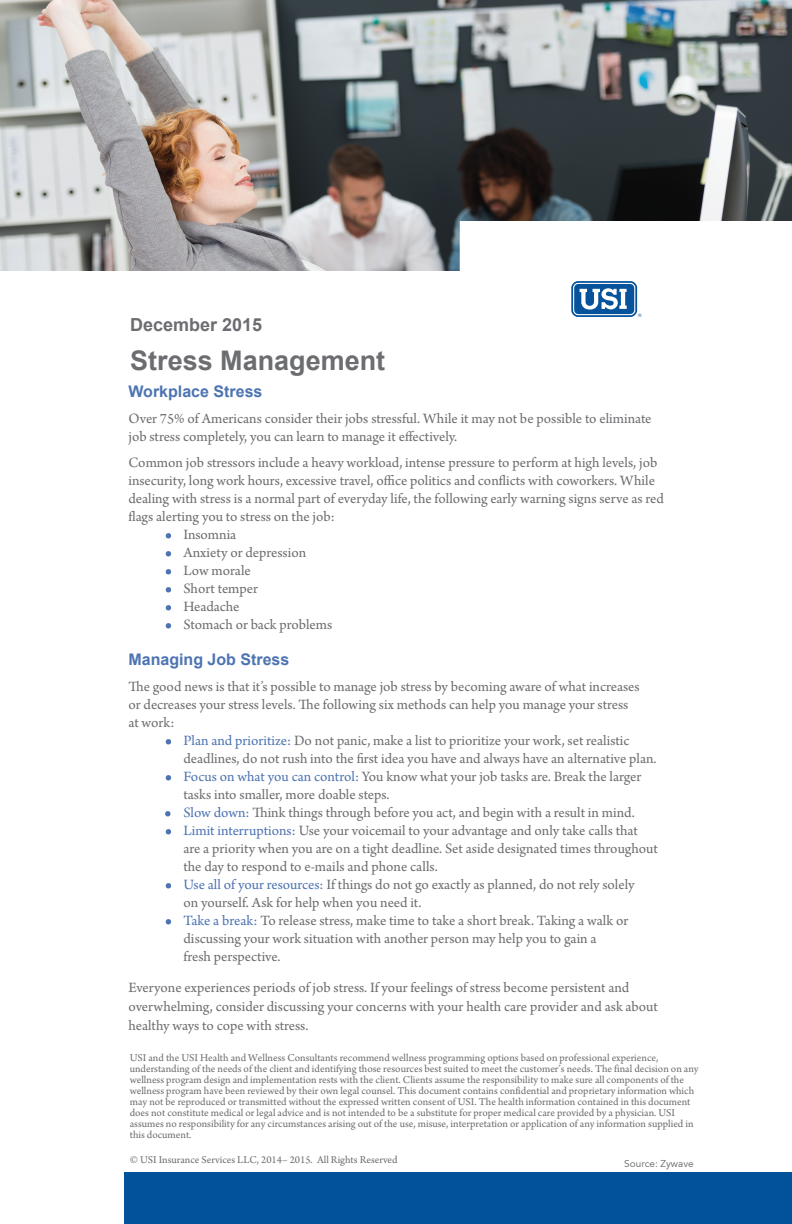
<style>
.page{position:relative;width:792px;height:1224px;background:#fff}
.page>*{position:absolute;margin:0;border:0;box-sizing:border-box;transform-origin:0 0}
.t1{font:700 27px "Arial";color:#6c6d70}
.t2{font:700 18px "Arial";color:#6c6d70}
.t3{font:700 16px "Arial";color:#4d74b2}
.t4{font:15px/18px "Arno Pro";color:#6c6d70}
.t5{font:11px/11px "Arno Pro";color:#6c6d70}
.t6{font:10px "Avenir";color:#636366}
.t7{font:4.7px "Helvetica";color:#06539b}
.s1{color:#4d74b2}
</style>
<div class="page">
<img style="left:0;top:0;width:792px;height:271px">
<svg style="left:165px;top:533px;width:6px;height:6px"></svg>
<svg style="left:165px;top:551px;width:6px;height:6px"></svg>
<svg style="left:165px;top:569px;width:6px;height:6px"></svg>
<svg style="left:165px;top:587px;width:6px;height:6px"></svg>
<svg style="left:165px;top:605px;width:6px;height:6px"></svg>
<svg style="left:165px;top:623px;width:6px;height:6px"></svg>
<svg style="left:165px;top:739px;width:6px;height:6px"></svg>
<svg style="left:165px;top:775px;width:6px;height:6px"></svg>
<svg style="left:165px;top:811px;width:6px;height:6px"></svg>
<svg style="left:165px;top:829px;width:6px;height:6px"></svg>
<svg style="left:165px;top:883px;width:6px;height:6px"></svg>
<svg style="left:165px;top:919px;width:6px;height:6px"></svg>
<svg style="left:571px;top:281px;width:66px;height:36px"></svg>
<div style="left:124px;top:1173px;width:668px;height:51px;background:#01529a"></div>
<p class="t2" style="left:130px;top:313px;width:134px">December 2015</p>
<h1 class="t1" style="left:130px;top:343px;width:257px">Stress Management</h1>
<p class="t7" style="left:638px;top:311px;width:5px">®</p>
<p class="t3" style="left:128px;top:380px;width:135px">Workplace Stress</p>
<p class="t4" style="left:128px;top:410px;width:525px">Over 75% of Americans consider their jobs stressful. While it may not be possible to eliminate job stress completely, you can learn to manage it effectively.</p>
<p class="t4" style="left:128px;top:454px;width:537px">Common job stressors include a heavy workload, intense pressure to perform at high levels, job insecurity, long work hours, excessive travel, office politics and conflicts with coworkers. While dealing with stress is a normal part of everyday life, the following early warning signs serve as red flags alerting you to stress on the job:</p>
<p class="t4" style="left:165px;top:526px;width:72px"><span class="s1">•</span> Insomnia</p>
<p class="t4" style="left:165px;top:544px;width:142px"><span class="s1">•</span> Anxiety or depression</p>
<p class="t4" style="left:165px;top:562px;width:87px"><span class="s1">•</span> Low morale</p>
<p class="t4" style="left:165px;top:580px;width:94px"><span class="s1">•</span> Short temper</p>
<p class="t4" style="left:165px;top:598px;width:76px"><span class="s1">•</span> Headache</p>
<p class="t4" style="left:165px;top:616px;width:168px"><span class="s1">•</span> Stomach or back problems</p>
<p class="t3" style="left:128px;top:648px;width:162px">Managing Job Stress</p>
<p class="t4" style="left:128px;top:678px;width:513px">The good news is that it’s possible to manage job stress by becoming aware of what increases or decreases your stress levels. The following six methods can help you manage your stress at work:</p>
<p class="t4" style="left:183px;top:732px;width:475px;text-indent:-18px"><span class="s1">• Plan and prioritize:</span> Do not panic, make a list to prioritize your work, set realistic deadlines, do not rush into the first idea you have and always have an alternative plan.</p>
<p class="t4" style="left:183px;top:768px;width:459px;text-indent:-18px"><span class="s1">• Focus on what you can control:</span> You know what your job tasks are. Break the larger tasks into smaller, more doable steps.</p>
<p class="t4" style="left:165px;top:804px;width:471px"><span class="s1">• Slow down:</span> Think things through before you act, and begin with a result in mind.</p>
<p class="t4" style="left:183px;top:822px;width:476px;text-indent:-18px"><span class="s1">• Limit interruptions:</span> Use your voicemail to your advantage and only take calls that are a priority when you are on a tight deadline. Set aside designated times throughout the day to respond to e-mails and phone calls.</p>
<p class="t4" style="left:183px;top:876px;width:453px;text-indent:-18px"><span class="s1">• Use all of your resources:</span> If things do not go exactly as planned, do not rely solely on yourself. Ask for help when you need it.</p>
<p class="t4" style="left:183px;top:912px;width:446px;text-indent:-18px"><span class="s1">• Take a break:</span> To release stress, make time to take a short break. Taking a walk or discussing your work situation with another person may help you to gain a<br>fresh perspective.</p>
<p class="t4" style="left:128px;top:979px;width:531px;line-height:19px">Everyone experiences periods of job stress. If your feelings of stress become persistent and overwhelming, consider discussing your concerns with your health care provider and ask about healthy ways to cope with stress.</p>
<p class="t5" style="left:130px;top:1053px;width:570px">USI and the USI Health and Wellness Consultants recommend wellness programming options based on professional experience, understanding of the needs of the client and identifying those resources best suited to meet the customer’s needs. The final decision on any wellness program design and implementation rests with the client. Clients assume the responsibility to make sure all components of the wellness program have been reviewed by their own legal counsel. This document contains confidential and proprietary information which may not be reproduced or transmitted without the expressed written consent of USI. The health information contained in this document does not constitute medical or legal advice and is not intended to be a substitute for proper medical care provided by a physician. USI assumes no responsibility for any circumstances arising out of the use, misuse, interpretation or application of any information supplied in this document.</p>
<p class="t5" style="left:130px;top:1155px;width:269px">© USI Insurance Services LLC, 2014– 2015. All Rights Reserved</p>
<p class="t6" style="left:624px;top:1157px;width:71px">Source: Zywave</p>
</div>
